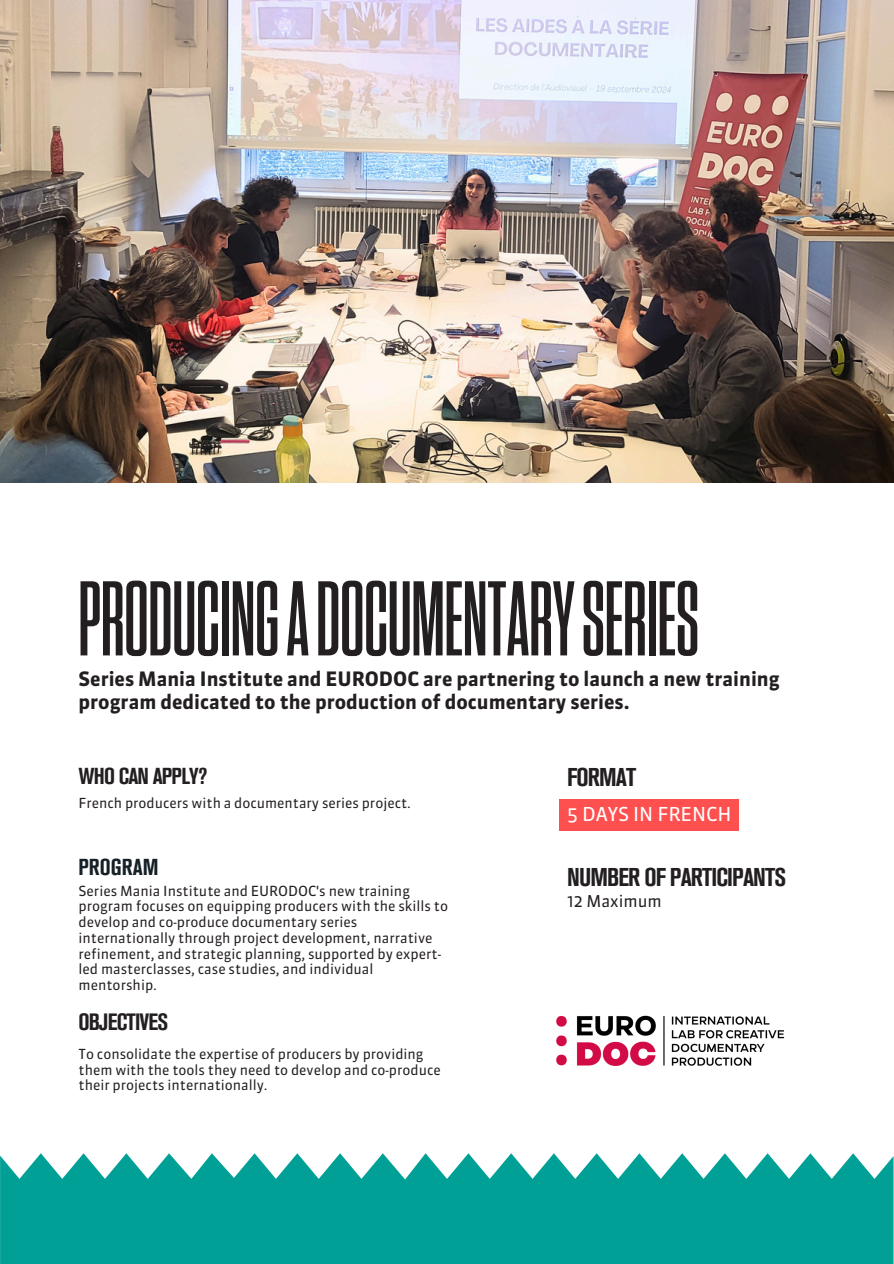
<style>
.page{position:relative;width:894px;height:1264px;background:#fff}
.page>*{position:absolute;margin:0;border:0;box-sizing:border-box;transform-origin:0 0}
.t1{font:105.9px "Tungsten Compressed Semibld";color:#231f20}
.t2{font:700 condensed 25.5px "Akzidenz Grotesk BQ";letter-spacing:-.035em;color:#231f20}
.t3{font:700 condensed 23.4px "Akzidenz Grotesk BQ";letter-spacing:-.035em;color:#231f20}
.t4{font:700 condensed 22.95px "Akzidenz Grotesk BQ";letter-spacing:-.035em;color:#231f20}
.t5{font:700 condensed 22.8px "Akzidenz Grotesk BQ";color:#162127}
.t6{font:700 19.8px/23.4px "Sanuk";color:#231f20}
.t7{font:19.2px "Sanuk";color:#fff}
.t8{font:16.35px "Sanuk";color:#231f20}
.t9{font:13.95px/15.8px "Sanuk";color:#231f20}
.t10{font:13.8px/15.9px "Sanuk";color:#231f20}
</style>
<div class="page">
<img style="left:556px;top:1015px;width:229px;height:51px">
<svg style="left:0;top:1153px;width:893px;height:110px;fill:#00a096"></svg>
<img style="left:0;top:0;width:893px;height:483px">
<div style="left:559px;top:799px;width:180px;height:32px;background:#ff5050"></div>
<h5 class="t1" style="left:78px;top:570px;width:621px">PRODUCINGADOCUMENTARYSERIES</h5>
<h3 class="t6" style="left:78px;top:667px;width:702px">Series Mania Institute and EURODOC are partnering to launch a new training program dedicated to the production of documentary series.</h3>
<p class="t4" style="left:78px;top:762px;width:130px">WHO CAN APPLY?</p>
<h2 class="t10" style="left:78px;top:795px;width:334px">French producers with a documentary series project.</h2>
<h4 class="t5" style="left:78px;top:854px;width:82px">PROGRAM</h4>
<p class="t9" style="left:78px;top:882px;width:371px">Series Mania Institute and EURODOC's new training program focuses on equipping producers with the skills to develop and co-produce documentary series internationally through project development, narrative refinement, and strategic planning, supported by expert&shy;led masterclasses, case studies, and individual mentorship.</p>
<h1 class="t3" style="left:78px;top:1008px;width:91px">OBJECTIVES</h1>
<p class="t10" style="left:78px;top:1045px;width:364px">To consolidate the expertise of producers by providing them with the tools they need to develop and co-produce their projects internationally.</p>
<p class="t2" style="left:567px;top:762px;width:70px">FORMAT</p>
<h2 class="t7" style="left:567px;top:802px;width:166px">5 DAYS IN FRENCH</h2>
<p class="t2" style="left:567px;top:862px;width:220px">NUMBER OF PARTICIPANTS</p>
<h6 class="t8" style="left:567px;top:890px;width:96px">12 Maximum</h6>
</div>
